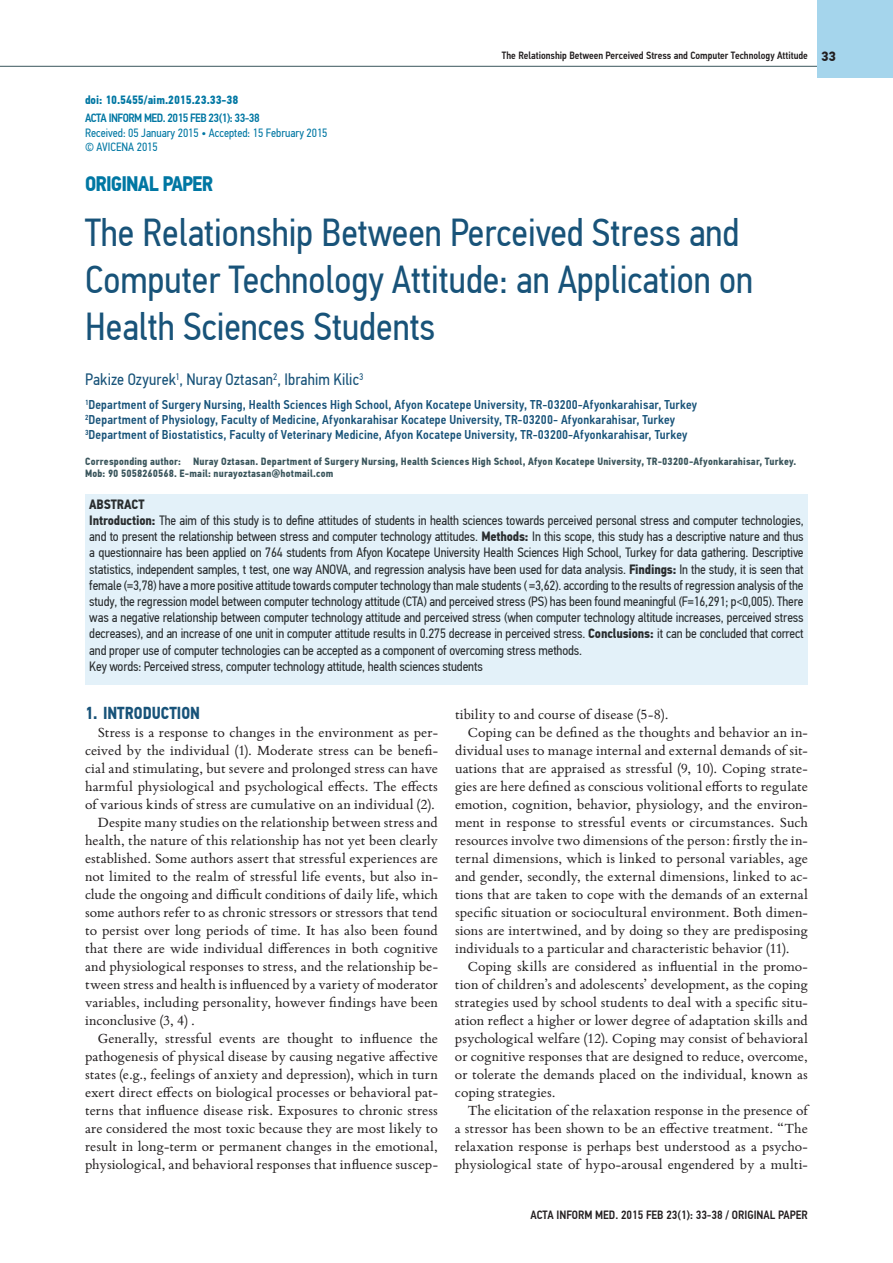
<style>
.page{position:relative;width:893px;height:1263px;background:#fff}
.page>*{position:absolute;margin:0;border:0;box-sizing:border-box;transform-origin:0 0}
.t1{font:39px/46.8px "PF Din Text Cond Pro";color:#185379}
.t2{font:700 21px "PF Din Text Cond Pro";letter-spacing:-.04em;color:#0077a3}
.t3{font:700 17.4px "PF Din Text Cond Pro";color:#185379;scale:.95 1}
.t4{font:16.5px "PF Din Text Cond Pro";letter-spacing:.005em;color:#185379}
.t5{font:15px "Bembo Book MT Pro";letter-spacing:.005em;color:#231f20}
.t6{font:13.5px/16.2px "PF Din Text Cond Pro";letter-spacing:-.01em;color:#292d2f}
.t7{font:700 13.5px "PF Din Text Pro";color:#231f20}
.t8{font:500 12.75px/15.3px "PF Din Text Cond Pro";letter-spacing:.015em;color:#185379}
.t9{font:12px/14.4px "PF Din Text Cond Pro";color:#0077a3}
.t10{font:500 12px "PF Din Text Cond Pro";color:#231f20}
.t11{font:500 12px "PF Din Text Cond Pro";letter-spacing:-.04em;color:#0077a3}
.t12{font:700 12px "PF Din Text Cond Pro";color:#0077a3}
.t13{font:700 10.5px/12.6px "PF Din Text Cond Pro";letter-spacing:.02em;color:#3a555c}
.t14{font:500 10.5px "PF Din Text Cond Pro";color:#231f20}
.s1{font-weight:700}
</style>
<div class="page">
<hr style="left:0;top:66px;width:893px;height:1px;background:#3a555c">
<div style="left:817px;top:0;width:76px;height:78px;background:#a5d5ec"></div>
<div style="left:85px;top:494px;width:723px;height:191px;background:#e3f1f9"></div>
<p class="t14" style="left:502px;top:49px;width:307px">The Relationship Between Perceived Stress and Computer Technology Attitude</p>
<p class="t7" style="left:821px;top:48px;width:16px">33</p>
<p class="t12" style="left:85px;top:92px;width:155px">doi: 10.5455/aim.2015.23.33-38</p>
<p class="t11" style="left:85px;top:111px;width:176px">ACTA INFORM MED. 2015 FEB 23(1): 33-38</p>
<p class="t9" style="left:85px;top:126px;width:244px">Received: 05 January 2015 • Accepted: 15 February 2015 © AVICENA 2015</p>
<h2 class="t2" style="left:85px;top:171px;width:130px">ORIGINAL PAPER</h2>
<h1 class="t1" style="left:85px;top:209px;width:670px">The Relationship Between Perceived Stress and<br>Computer Technology Attitude: an Application on<br>Health Sciences Students</h1>
<p class="t4" style="left:85px;top:370px;width:280px">Pakize Ozyurek<sup>1</sup>, Nuray Oztasan<sup>2</sup>, Ibrahim Kilic<sup>3</sup></p>
<p class="t8" style="left:85px;top:397px;width:614px"><sup>1</sup>Department of Surgery Nursing, Health Sciences High School, Afyon Kocatepe University, TR-03200-Afyonkarahisar, Turkey<br><sup>2</sup>Department of Physiology, Faculty of Medicine, Afyonkarahisar Kocatepe University, TR-03200- Afyonkarahisar, Turkey<br><sup>3</sup>Department of Biostatistics, Faculty of Veterinary Medicine, Afyon Kocatepe University, TR-03200-Afyonkarahisar, Turkey</p>
<p class="t13" style="left:85px;top:455px;width:713px">Corresponding author: Nuray Oztasan. Department of Surgery Nursing, Health Sciences High School, Afyon Kocatepe University, TR-03200-Afyonkarahisar, Turkey.<br>Mob: 90 5058260568. E-mail: nurayoztasan@hotmail.com</p>
<p class="t6" style="left:89px;top:496px;width:716px"><span class="s1">ABSTRACT<br>Introduction:</span> The aim of this study is to define attitudes of students in health sciences towards perceived personal stress and computer technologies, and to present the relationship between stress and computer technology attitudes. <span class="s1">Methods:</span> In this scope, this study has a descriptive nature and thus a questionnaire has been applied on 764 students from Afyon Kocatepe University Health Sciences High School, Turkey for data gathering. Descriptive statistics, independent samples, t test, one way ANOVA, and regression analysis have been used for data analysis. <span class="s1">Findings:</span> In the study, it is seen that female (=3,78) have a more positive attitude towards computer technology than male students ( =3,62). according to the results of regression analysis of the study, the regression model between computer technology attitude (CTA) and perceived stress (PS) has been found meaningful (F=16,291; p&lt;0,005). There was a negative relationship between computer technology attitude and perceived stress (when computer technology altitude increases, perceived stress decreases), and an increase of one unit in computer attitude results in 0.275 decrease in perceived stress. <span class="s1">Conclusions:</span> it can be concluded that correct and proper use of computer technologies can be accepted as a component of overcoming stress methods.<br>Key words: Perceived stress, computer technology attitude, health sciences students</p>
<p class="t3" style="left:85px;top:703px;width:123px">1. INTRODUCTION</p>
<p class="t5" style="left:98px;top:723px;width:342px">Stress is a response to changes in the environment as per-</p>
<p class="t5" style="left:85px;top:741px;width:354px">ceived by the individual (1). Moderate stress can be benefi-</p>
<p class="t5" style="left:85px;top:759px;width:354px">cial and stimulating, but severe and prolonged stress can have</p>
<p class="t5" style="left:85px;top:777px;width:354px">harmful physiological and psychological effects. The effects</p>
<p class="t5" style="left:85px;top:795px;width:351px">of various kinds of stress are cumulative on an individual (2).</p>
<p class="t5" style="left:98px;top:813px;width:342px">Despite many studies on the relationship between stress and</p>
<p class="t5" style="left:85px;top:831px;width:354px">health, the nature of this relationship has not yet been clearly</p>
<p class="t5" style="left:85px;top:849px;width:354px">established. Some authors assert that stressful experiences are</p>
<p class="t5" style="left:85px;top:867px;width:354px">not limited to the realm of stressful life events, but also in-</p>
<p class="t5" style="left:85px;top:885px;width:354px">clude the ongoing and difficult conditions of daily life, which</p>
<p class="t5" style="left:85px;top:903px;width:354px">some authors refer to as chronic stressors or stressors that tend</p>
<p class="t5" style="left:85px;top:921px;width:354px">to persist over long periods of time. It has also been found</p>
<p class="t5" style="left:85px;top:939px;width:354px">that there are wide individual differences in both cognitive</p>
<p class="t5" style="left:85px;top:957px;width:354px">and physiological responses to stress, and the relationship be-</p>
<p class="t5" style="left:85px;top:975px;width:354px">tween stress and health is influenced by a variety of moderator</p>
<p class="t5" style="left:85px;top:993px;width:354px">variables, including personality, however findings have been</p>
<p class="t5" style="left:85px;top:1011px;width:112px">inconclusive (3, 4) .</p>
<p class="t5" style="left:98px;top:1029px;width:342px">Generally, stressful events are thought to influence the</p>
<p class="t5" style="left:85px;top:1047px;width:354px">pathogenesis of physical disease by causing negative affective</p>
<p class="t5" style="left:85px;top:1065px;width:354px">states (e.g., feelings of anxiety and depression), which in turn</p>
<p class="t5" style="left:85px;top:1083px;width:354px">exert direct effects on biological processes or behavioral pat-</p>
<p class="t5" style="left:85px;top:1101px;width:354px">terns that influence disease risk. Exposures to chronic stress</p>
<p class="t5" style="left:85px;top:1119px;width:354px">are considered the most toxic because they are most likely to</p>
<p class="t5" style="left:85px;top:1137px;width:354px">result in long-term or permanent changes in the emotional,</p>
<p class="t5" style="left:85px;top:1155px;width:354px">physiological, and behavioral responses that influence suscep-</p>
<p class="t5" style="left:455px;top:705px;width:215px">tibility to and course of disease (5-8).</p>
<p class="t5" style="left:468px;top:723px;width:342px">Coping can be defined as the thoughts and behavior an in-</p>
<p class="t5" style="left:455px;top:741px;width:354px">dividual uses to manage internal and external demands of sit-</p>
<p class="t5" style="left:455px;top:759px;width:354px">uations that are appraised as stressful (9, 10). Coping strate-</p>
<p class="t5" style="left:455px;top:777px;width:354px">gies are here defined as conscious volitional efforts to regulate</p>
<p class="t5" style="left:455px;top:795px;width:354px">emotion, cognition, behavior, physiology, and the environ-</p>
<p class="t5" style="left:455px;top:813px;width:354px">ment in response to stressful events or circumstances. Such</p>
<p class="t5" style="left:455px;top:831px;width:354px">resources involve two dimensions of the person: firstly the in-</p>
<p class="t5" style="left:455px;top:849px;width:354px">ternal dimensions, which is linked to personal variables, age</p>
<p class="t5" style="left:455px;top:867px;width:354px">and gender, secondly, the external dimensions, linked to ac-</p>
<p class="t5" style="left:455px;top:885px;width:354px">tions that are taken to cope with the demands of an external</p>
<p class="t5" style="left:455px;top:903px;width:354px">specific situation or sociocultural environment. Both dimen-</p>
<p class="t5" style="left:455px;top:921px;width:354px">sions are intertwined, and by doing so they are predisposing</p>
<p class="t5" style="left:455px;top:939px;width:336px">individuals to a particular and characteristic behavior (11).</p>
<p class="t5" style="left:468px;top:957px;width:342px">Coping skills are considered as influential in the promo-</p>
<p class="t5" style="left:455px;top:975px;width:354px">tion of children’s and adolescents’ development, as the coping</p>
<p class="t5" style="left:455px;top:993px;width:354px">strategies used by school students to deal with a specific situ-</p>
<p class="t5" style="left:455px;top:1011px;width:354px">ation reflect a higher or lower degree of adaptation skills and</p>
<p class="t5" style="left:455px;top:1029px;width:354px">psychological welfare (12). Coping may consist of behavioral</p>
<p class="t5" style="left:455px;top:1047px;width:354px">or cognitive responses that are designed to reduce, overcome,</p>
<p class="t5" style="left:455px;top:1065px;width:354px">or tolerate the demands placed on the individual, known as</p>
<p class="t5" style="left:455px;top:1083px;width:102px">coping strategies.</p>
<p class="t5" style="left:468px;top:1101px;width:342px">The elicitation of the relaxation response in the presence of</p>
<p class="t5" style="left:455px;top:1119px;width:354px">a stressor has been shown to be an effective treatment. “The</p>
<p class="t5" style="left:455px;top:1137px;width:354px">relaxation response is perhaps best understood as a psycho-</p>
<p class="t5" style="left:455px;top:1155px;width:354px">physiological state of hypo-arousal engendered by a multi-</p>
<p class="t10" style="left:530px;top:1207px;width:279px">ACTA INFORM MED. 2015 FEB 23(1): 33-38 / ORIGINAL PAPER</p>
</div>
